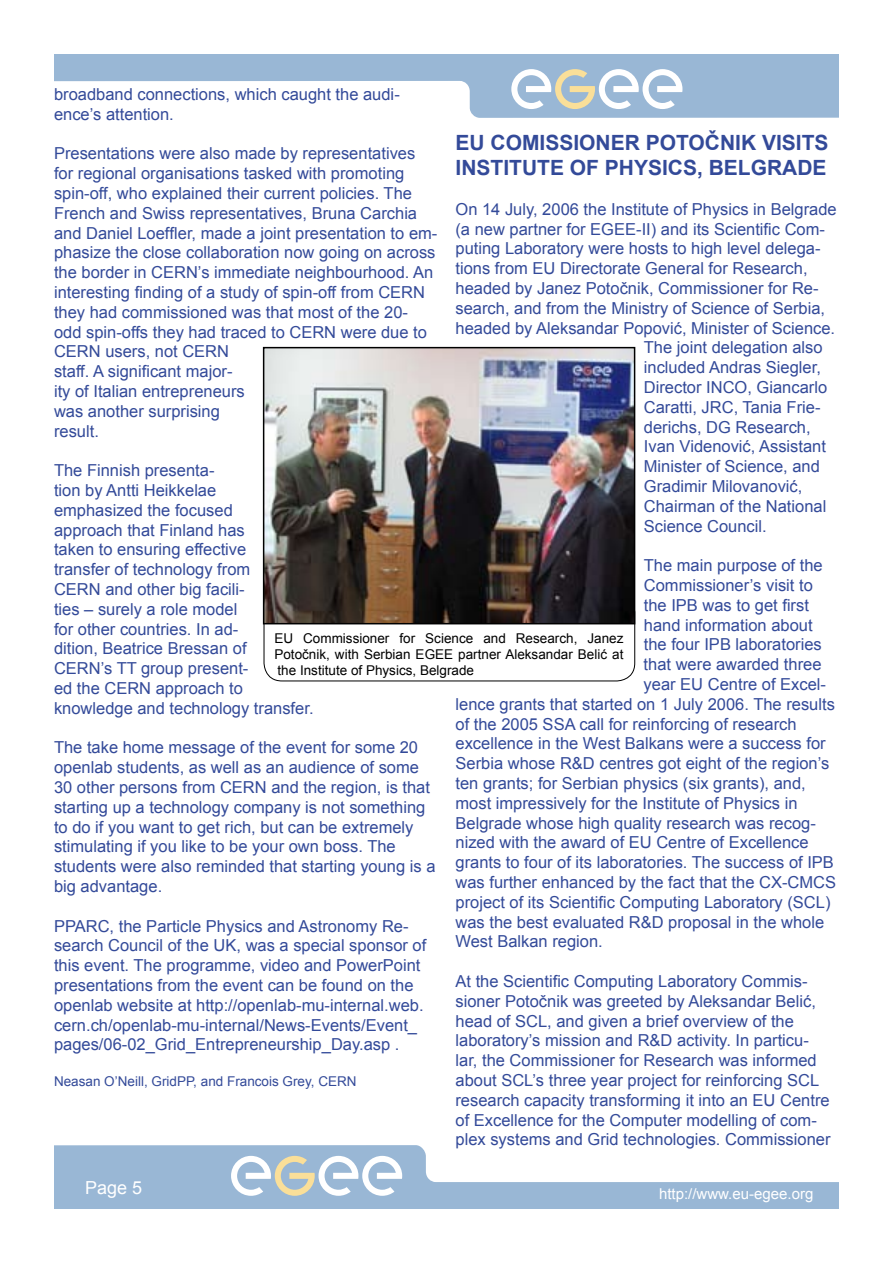
<style>
.page{position:relative;width:893px;height:1263px;background:#fff}
.page>*{position:absolute;margin:0;border:0;box-sizing:border-box;transform-origin:0 0}
.t1{font:700 21px/25.2px "Arial";color:#334a99}
.t2{font:18px "Arial";color:#fff}
.t3{font:16.5px/19.8px "Arial";color:#334a99}
.t4{font:15px "Arial";color:#fff}
.t5{font:13.5px/16.2px "Arial";color:#000;text-align:justify}
.t6{font:13.5px "Arial";color:#334a99}
</style>
<div class="page">
<svg style="left:54px;top:1145px;width:785px;height:64px;fill:#99b7d5"></svg>
<svg style="left:54px;top:54px;width:785px;height:64px;fill:#99b7d5"></svg>
<svg style="left:231px;top:1156px;width:171px;height:40px"></svg>
<svg style="left:511px;top:69px;width:171px;height:40px"></svg>
<div style="left:264px;top:594px;width:371px;height:87px;border:1px solid #000;border-radius:18px"></div>
<img style="left:266px;top:350px;width:366px;height:271px">
<div style="left:263px;top:347px;width:372px;height:277px;border:2px solid #000"></div>
<p class="t3" style="left:54px;top:84px;width:347px">broadband connections, which caught the audi&shy;ence’s attention.</p>
<p class="t3" style="left:54px;top:144px;width:385px">Presentations were also made by representatives for regional organisations tasked with promoting spin-off, who explained their current policies. The French and Swiss representatives, Bruna Carchia and Daniel Loeffler, made a joint presentation to em&shy;phasize the close collaboration now going on across the border in CERN’s immediate neighbourhood. An interesting finding of a study of spin-off from CERN they had commissioned was that most of the 20- odd spin-offs they had traced to CERN were due to CERN users, not CERN<br>staff. A significant major-<br>ity of Italian entrepreneurs<br>was another surprising<br>result.</p>
<p class="t3" style="left:54px;top:461px;width:261px">The Finnish presenta-<br>tion by Antti Heikkelae<br>emphasized the focused<br>approach that Finland has<br>taken to ensuring effective<br>transfer of technology from<br>CERN and other big facili-<br>ties – surely a role model<br>for other countries. In ad-<br>dition, Beatrice Bressan of<br>CERN’s TT group present-<br>ed the CERN approach to knowledge and technology transfer.</p>
<p class="t3" style="left:54px;top:738px;width:383px">The take home message of the event for some 20 openlab students, as well as an audience of some 30 other persons from CERN and the region, is that starting up a technology company is not something to do if you want to get rich, but can be extremely stimulating if you like to be your own boss. The students were also reminded that starting young is a big advantage.</p>
<p class="t3" style="left:54px;top:916px;width:374px">PPARC, the Particle Physics and Astronomy Re&shy;search Council of the UK, was a special sponsor of this event. The programme, video and PowerPoint presentations from the event can be found on the openlab website at http://openlab-mu-internal.web. cern.ch/openlab-mu-internal/News-Events/Event_ pages/06-02_Grid_Entrepreneurship_Day.asp .</p>
<p class="t6" style="left:54px;top:1073px;width:304px">Neasan O’Neill, GridPP, and Francois Grey, CERN</p>
<p class="t1" style="left:455px;top:131px;width:375px">EU COMISSIONER POTOČNIK VISITS<br>INSTITUTE OF PHYSICS, BELGRADE</p>
<p class="t3" style="left:455px;top:199px;width:383px">On 14 July, 2006 the Institute of Physics in Belgrade</p>
<p class="t3" style="left:455px;top:219px;width:371px">(a new partner for EGEE-II) and its Scientific Com-</p>
<p class="t3" style="left:455px;top:239px;width:367px">puting Laboratory were hosts to high level delega-</p>
<p class="t3" style="left:455px;top:259px;width:354px">tions from EU Directorate General for Research,</p>
<p class="t3" style="left:455px;top:278px;width:365px">headed by Janez Potočnik, Commissioner for Re-</p>
<p class="t3" style="left:455px;top:298px;width:371px">search, and from the Ministry of Science of Serbia,</p>
<p class="t3" style="left:455px;top:318px;width:381px">headed by Aleksandar Popović, Minister of Science.</p>
<p class="t3" style="left:644px;top:338px;width:180px">The joint delegation also</p>
<p class="t3" style="left:644px;top:358px;width:179px">included Andras Siegler,</p>
<p class="t3" style="left:644px;top:377px;width:185px">Director INCO, Giancarlo</p>
<p class="t3" style="left:644px;top:397px;width:178px">Caratti, JRC, Tania Frie-</p>
<p class="t3" style="left:644px;top:417px;width:168px">derichs, DG Research,</p>
<p class="t3" style="left:644px;top:437px;width:184px">Ivan Videnović, Assistant</p>
<p class="t3" style="left:644px;top:457px;width:178px">Minister of Science, and</p>
<p class="t3" style="left:644px;top:476px;width:160px">Gradimir Milovanović,</p>
<p class="t3" style="left:644px;top:496px;width:184px">Chairman of the National</p>
<p class="t3" style="left:644px;top:516px;width:124px">Science Council.</p>
<p class="t3" style="left:644px;top:556px;width:180px">The main purpose of the</p>
<p class="t3" style="left:644px;top:575px;width:171px">Commissioner’s visit to</p>
<p class="t3" style="left:644px;top:595px;width:167px">the IPB was to get first</p>
<p class="t3" style="left:644px;top:615px;width:170px">hand information about</p>
<p class="t3" style="left:644px;top:635px;width:179px">the four IPB laboratories</p>
<p class="t3" style="left:644px;top:655px;width:179px">that were awarded three</p>
<p class="t3" style="left:644px;top:674px;width:184px">year EU Centre of Excel-</p>
<p class="t3" style="left:455px;top:694px;width:381px">lence grants that started on 1 July 2006. The results</p>
<p class="t3" style="left:455px;top:714px;width:343px">of the 2005 SSA call for reinforcing of research</p>
<p class="t3" style="left:455px;top:734px;width:372px">excellence in the West Balkans were a success for</p>
<p class="t3" style="left:455px;top:754px;width:375px">Serbia whose R&amp;D centres got eight of the region’s</p>
<p class="t3" style="left:455px;top:773px;width:352px">ten grants; for Serbian physics (six grants), and,</p>
<p class="t3" style="left:455px;top:793px;width:344px">most impressively for the Institute of Physics in</p>
<p class="t3" style="left:455px;top:813px;width:362px">Belgrade whose high quality research was recog-</p>
<p class="t3" style="left:455px;top:833px;width:355px">nized with the award of EU Centre of Excellence</p>
<p class="t3" style="left:455px;top:853px;width:380px">grants to four of its laboratories. The success of IPB</p>
<p class="t3" style="left:455px;top:872px;width:382px">was further enhanced by the fact that the CX-CMCS</p>
<p class="t3" style="left:455px;top:892px;width:377px">project of its Scientific Computing Laboratory (SCL)</p>
<p class="t3" style="left:455px;top:912px;width:370px">was the best evaluated R&amp;D proposal in the whole</p>
<p class="t3" style="left:455px;top:932px;width:149px">West Balkan region.</p>
<p class="t3" style="left:455px;top:971px;width:377px">At the Scientific Computing Laboratory Commis&shy;sioner Potočnik was greeted by Aleksandar Belić, head of SCL, and given a brief overview of the laboratory’s mission and R&amp;D activity. In particu&shy;lar, the Commissioner for Research was informed about SCL’s three year project for reinforcing SCL research capacity transforming it into an EU Centre of Excellence for the Computer modelling of com&shy;plex systems and Grid technologies. Commissioner</p>
<p class="t5" style="left:274px;top:630px;width:351px">EU Commissioner for Science and Research, Janez Potočnik, with Serbian EGEE partner Aleksandar Belić at the Institute of Physics, Belgrade</p>
<p class="t2" style="left:85px;top:1176px;width:44px">Page</p>
<p class="t4" style="left:659px;top:1184px;width:156px">http://www.eu-egee.org</p>
</div>
